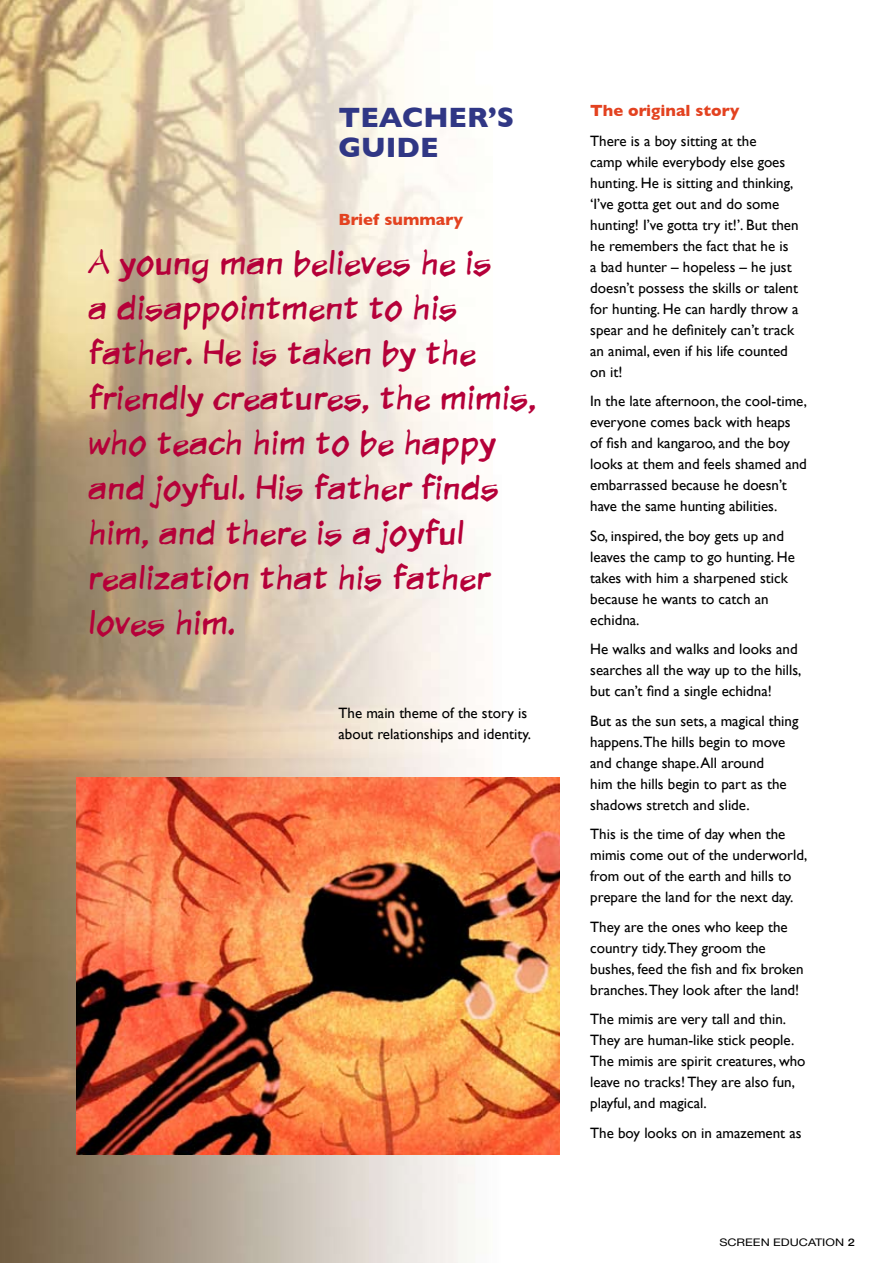
<style>
.page{position:relative;width:893px;height:1263px;background:#fff}
.page>*{position:absolute;margin:0;border:0;box-sizing:border-box;transform-origin:0 0}
.t1{font:36px/45px "VTC Sunday Komix Krumpled";color:#b50039}
.t2{font:700 28.5px/30px "Gill Sans";color:#303785}
.t3{font:700 16.5px "Gill Sans";color:#e34220}
.t4{font:15px/21px "Gill Sans";color:#000}
.t5{font:10.5px "Helvetica Neue";color:#000;scale:1.2 1}
.s1{font-weight:500}
</style>
<div class="page">
<img style="left:0;top:0;width:560px;height:1263px">
<img style="left:77px;top:777px;width:482px;height:377px">
<h2 class="t2" style="left:338px;top:102px;width:177px">TEACHER’S<br>GUIDE</h2>
<p class="t3" style="left:338px;top:210px;width:126px">Brief summary</p>
<h1 class="t1" style="left:88px;top:242px;width:450px">A young man believes he is<br>a disappointment to his father. He is taken by the friendly creatures, the mimis, who teach him to be happy and joyful. His father finds him, and there is a joyful realization that his father loves him.</h1>
<p class="t4" style="left:338px;top:702px;width:194px">The main theme of the story is about relationships and identity.</p>
<p class="t3" style="left:590px;top:101px;width:151px">The original story</p>
<p class="t4" style="left:590px;top:130px;width:210px">There is a boy sitting at the<br>camp while everybody else goes hunting. He is sitting and thinking, ‘I’ve gotta get out and do some hunting! I’ve gotta try it!’. But then he remembers the fact that he is a bad hunter – hopeless – he just doesn’t possess the skills or talent for hunting. He can hardly throw a spear and he definitely can’t track an animal, even if his life counted on it!</p>
<p class="t4" style="left:590px;top:390px;width:218px">In the late afternoon, the cool-time, everyone comes back with heaps<br>of fish and kangaroo, and the boy looks at them and feels shamed and embarrassed because he doesn’t have the same hunting abilities.</p>
<p class="t4" style="left:590px;top:525px;width:206px">So, inspired, the boy gets up and leaves the camp to go hunting. He takes with him a sharpened stick because he wants to catch an echidna.</p>
<p class="t4" style="left:590px;top:638px;width:213px">He walks and walks and looks and searches all the way up to the hills, but can’t find a single echidna!</p>
<p class="t4" style="left:590px;top:710px;width:210px">But as the sun sets, a magical thing happens.The hills begin to move and change shape. All around<br>him the hills begin to part as the shadows stretch and slide.</p>
<p class="t4" style="left:590px;top:823px;width:219px">This is the time of day when the mimis come out of the underworld, from out of the earth and hills to prepare the land for the next day.</p>
<p class="t4" style="left:590px;top:916px;width:215px">They are the ones who keep the country tidy.They groom the bushes, feed the fish and fix broken branches.They look after the land!</p>
<p class="t4" style="left:590px;top:1009px;width:217px">The mimis are very tall and thin.<br>They are human-like stick people.<br>The mimis are spirit creatures, who leave no tracks! They are also fun, playful, and magical.</p>
<p class="t4" style="left:590px;top:1122px;width:213px">The boy looks on in amazement as</p>
<p class="t5" style="left:719px;top:1236px;width:114px">SCREEN EDUCATION <span class="s1">2</span></p>
</div>
